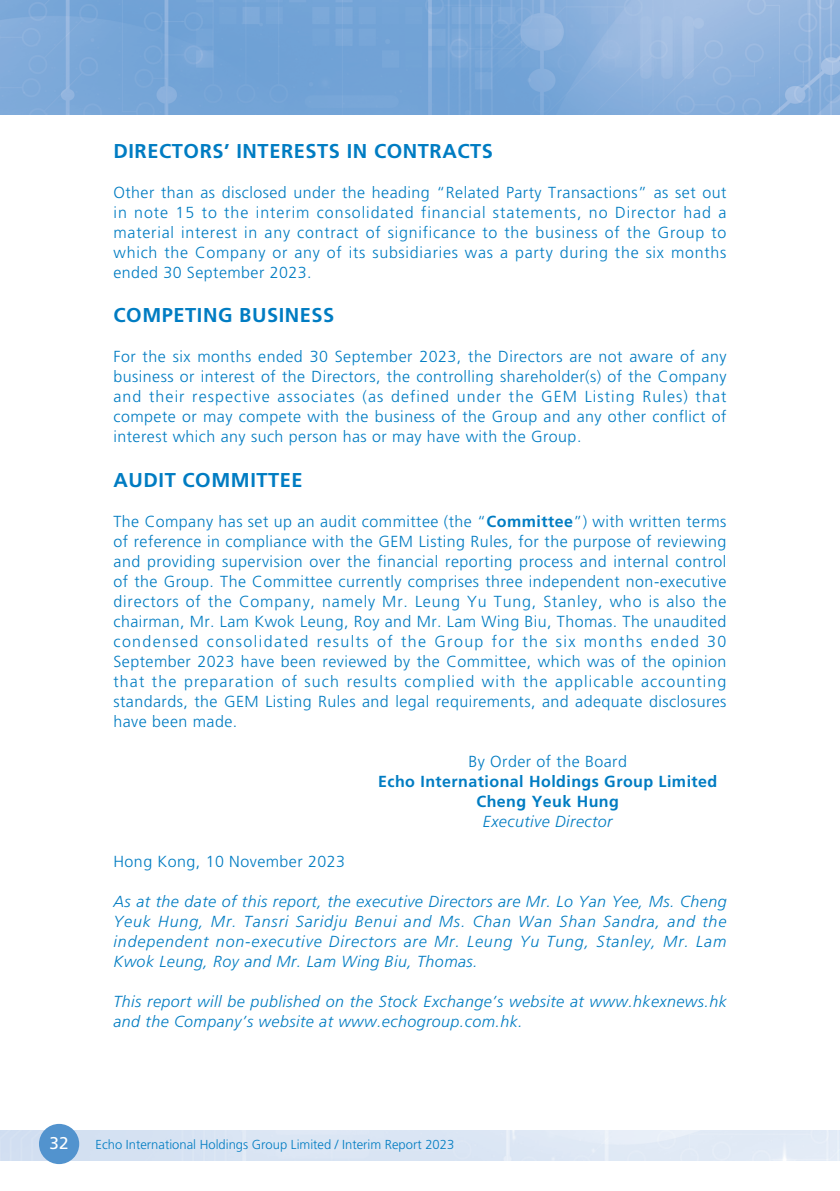
<style>
.page{position:relative;width:840px;height:1191px;background:#fff}
.page>*{position:absolute;margin:0;border:0;box-sizing:border-box;transform-origin:0 0}
._01_H1{font:700 20px "Frutiger LT Std";letter-spacing:.03em;color:#007cc2}
.t1{font:17px "Frutiger LT Std";color:#fff}
._00_txt{font:300 16px/20px "Frutiger LT Std";letter-spacing:.03em;color:#007cc2;text-align:justify}
._00_txt-2{font:italic 300 16px/20px "Frutiger LT Std";letter-spacing:.03em;color:#007cc2;text-align:justify}
._00_txt-3{font:700 16px "Frutiger LT Std";letter-spacing:.03em;color:#007cc2}
.t2{font:300 13px "Frutiger LT Std";color:#007cc2}
.s1{font-weight:700}
</style>
<div class="page">
<img style="left:0;top:1130px;width:839px;height:30px">
<img style="left:0;top:0;width:839px;height:114px">
<div style="left:39px;top:1123px;width:40px;height:41px;background:#5293ce;border-radius:50%"></div>
<p class="_01_H1" style="left:113px;top:140px;width:381px">DIRECTORS’ INTERESTS IN CONTRACTS</p>
<p class="_00_txt" style="left:113px;top:183px;width:614px">Other than as disclosed under the heading “Related Party Transactions” as set out in note 15 to the interim consolidated financial statements, no Director had a material interest in any contract of significance to the business of the Group to which the Company or any of its subsidiaries was a party during the six months ended 30 September 2023.</p>
<p class="_01_H1" style="left:113px;top:304px;width:222px">COMPETING BUSINESS</p>
<p class="_00_txt" style="left:113px;top:347px;width:614px">For the six months ended 30 September 2023, the Directors are not aware of any business or interest of the Directors, the controlling shareholder(s) of the Company and their respective associates (as defined under the GEM Listing Rules) that compete or may compete with the business of the Group and any other conflict of interest which any such person has or may have with the Group.</p>
<p class="_01_H1" style="left:113px;top:468px;width:190px">AUDIT COMMITTEE</p>
<p class="_00_txt" style="left:113px;top:511px;width:614px">The Company has set up an audit committee (the “<span class="s1">Committee</span>”) with written terms of reference in compliance with the GEM Listing Rules, for the purpose of reviewing and providing supervision over the financial reporting process and internal control of the Group. The Committee currently comprises three independent non-executive directors of the Company, namely Mr. Leung Yu Tung, Stanley, who is also the chairman, Mr. Lam Kwok Leung, Roy and Mr. Lam Wing Biu, Thomas. The unaudited condensed consolidated results of the Group for the six months ended 30<br>September 2023 have been reviewed by the Committee, which was of the opinion that the preparation of such results complied with the applicable accounting standards, the GEM Listing Rules and legal requirements, and adequate disclosures have been made.</p>
<p class="_00_txt" style="left:468px;top:751px;width:160px">By Order of the Board</p>
<p class="_00_txt-3" style="left:378px;top:771px;width:340px">Echo International Holdings Group Limited</p>
<p class="_00_txt-3" style="left:476px;top:791px;width:144px">Cheng Yeuk Hung</p>
<p class="_00_txt-2" style="left:482px;top:811px;width:131px">Executive Director</p>
<p class="_00_txt" style="left:113px;top:851px;width:233px">Hong Kong, 10 November 2023</p>
<p class="_00_txt-2" style="left:113px;top:891px;width:614px">As at the date of this report, the executive Directors are Mr. Lo Yan Yee, Ms. Cheng Yeuk Hung, Mr. Tansri Saridju Benui and Ms. Chan Wan Shan Sandra, and the independent non-executive Directors are Mr. Leung Yu Tung, Stanley, Mr. Lam Kwok Leung, Roy and Mr. Lam Wing Biu, Thomas.</p>
<p class="_00_txt-2" style="left:113px;top:991px;width:614px">This report will be published on the Stock Exchange’s website at www.hkexnews.hk and the Company’s website at www.echogroup.com.hk.</p>
<p class="t1" style="left:50px;top:1133px;width:20px">32</p>
<p class="t2" style="left:96px;top:1137px;width:360px">Echo International Holdings Group Limited / Interim Report 2023</p>
</div>
